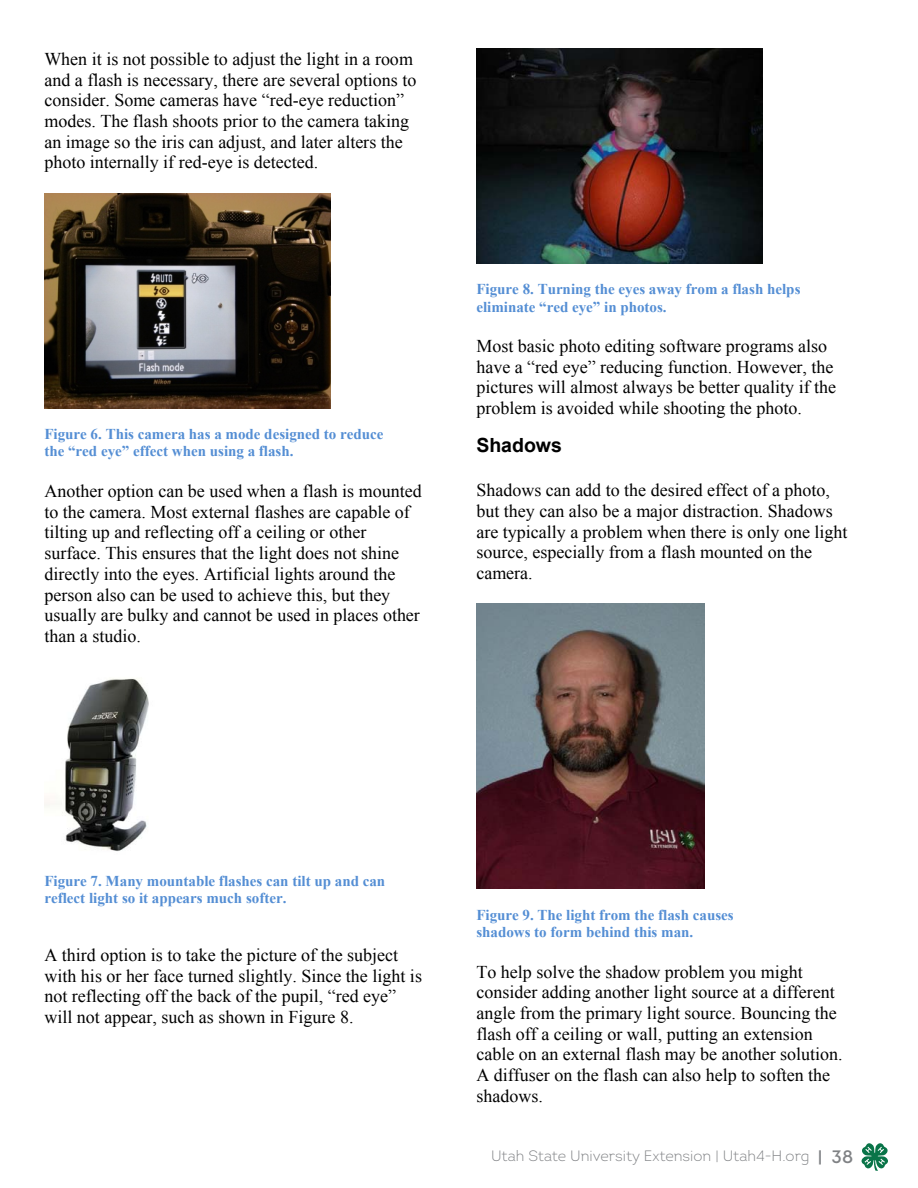
<style>
.page{position:relative;width:918px;height:1188px;background:#fff}
.page>*{position:absolute;margin:0;border:0;box-sizing:border-box;transform-origin:0 0}
.t1{font:700 19.5px "Arial";color:#000}
.t2{font:18px/20.7px "Times New Roman";color:#000}
.t3{font:700 15px/17.2px "Times New Roman";color:#548ed4}
.t4{font:300 15px "Intro";color:#808285}
.s1{font-weight:400;font-size:18px}
</style>
<div class="page">
<svg style="left:862px;top:1143px;width:26px;height:28px"></svg>
<img style="left:44px;top:193px;width:287px;height:215px">
<img style="left:44px;top:678px;width:105px;height:174px">
<img style="left:476px;top:48px;width:287px;height:215px">
<img style="left:476px;top:604px;width:228px;height:285px">
<p class="t2" style="left:44px;top:48px;width:374px">When it is not possible to adjust the light in a room and a flash is necessary, there are several options to consider. Some cameras have “red-eye reduction” modes. The flash shoots prior to the camera taking an image so the iris can adjust, and later alters the photo internally if red-eye is detected.</p>
<p class="t3" style="left:44px;top:425px;width:341px">Figure 6. This camera has a mode designed to reduce the “red eye” effect when using a flash.</p>
<p class="t2" style="left:44px;top:480px;width:379px">Another option can be used when a flash is mounted to the camera. Most external flashes are capable of tilting up and reflecting off a ceiling or other surface. This ensures that the light does not shine directly into the eyes. Artificial lights around the person also can be used to achieve this, but they usually are bulky and cannot be used in places other than a studio.</p>
<p class="t3" style="left:476px;top:280px;width:326px">Figure 8. Turning the eyes away from a flash helps eliminate “red eye” in photos.</p>
<p class="t2" style="left:476px;top:335px;width:361px">Most basic photo editing software programs also have a “red eye” reducing function. However, the pictures will almost always be better quality if the problem is avoided while shooting the photo.</p>
<p class="t1" style="left:476px;top:432px;width:87px">Shadows</p>
<p class="t2" style="left:476px;top:480px;width:373px">Shadows can add to the desired effect of a photo, but they can also be a major distraction. Shadows are typically a problem when there is only one light source, especially from a flash mounted on the camera.</p>
<p class="t3" style="left:44px;top:872px;width:342px">Figure 7. Many mountable flashes can tilt up and can reflect light so it appears much softer.</p>
<p class="t2" style="left:44px;top:944px;width:379px">A third option is to take the picture of the subject with his or her face turned slightly. Since the light is not reflecting off the back of the pupil, “red eye” will not appear, such as shown in Figure 8.</p>
<p class="t3" style="left:476px;top:906px;width:259px">Figure 9. The light from the flash causes shadows to form behind this man.</p>
<p class="t2" style="left:476px;top:961px;width:368px">To help solve the shadow problem you might consider adding another light source at a different angle from the primary light source. Bouncing the flash off a ceiling or wall, putting an extension cable on an external flash may be another solution.<br>A diffuser on the flash can also help to soften the shadows.</p>
<p class="t4" style="left:491px;top:1146px;width:364px">Utah State University Extension | Utah4-H.org <span class="s1">| 38</span></p>
</div>
